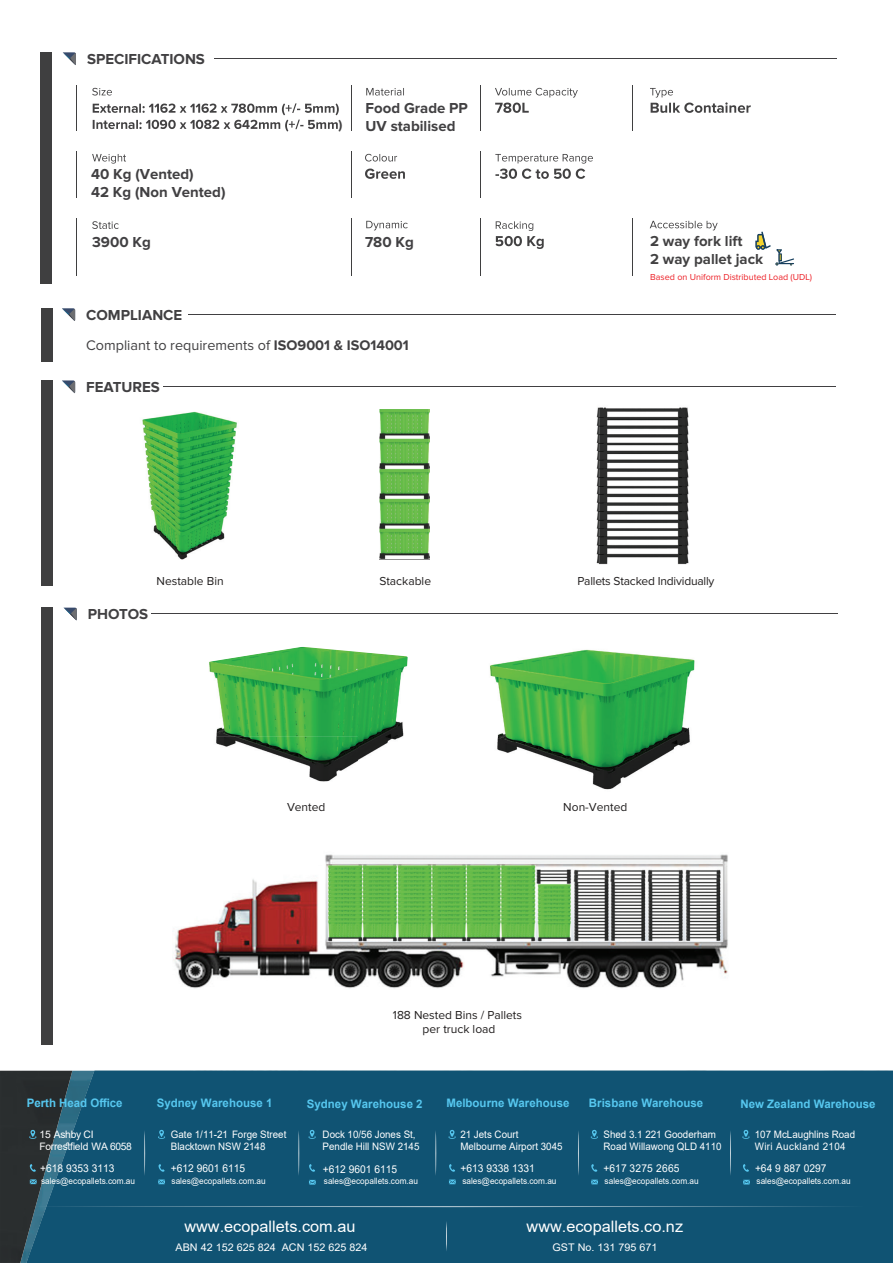
<style>
.page{position:relative;width:893px;height:1263px;background:#fff}
.page>*{position:absolute;margin:0;border:0;box-sizing:border-box;transform-origin:0 0}
.t1{font:15.9px "Arial";color:#fff}
.t2{font:700 15px/18px "Proxima Nova";color:#414042}
.t3{font:700 15px/18px "Proxima Nova";color:#424142}
.t4{font:14.4px "Proxima Nova";color:#414042}
.t5{font:700 13.5px "Proxima Nova";color:#424142}
.t6{font:12px/14.4px "Proxima Nova";color:#211e1e;text-align:center}
.t7{font:700 11.7px "Arial";color:#56c7ef}
.t8{font:10.8px "Arial";color:#fff;scale:.95 1}
.t9{font:10.8px "Arial";letter-spacing:.02em;color:#fff;scale:.95 1}
.t10{font:10.5px "Arial";color:#fff}
.t11{font:10.35px/11.7px "Arial";color:#fff;scale:.95 1}
.t12{font:10.35px/12.3px "Arial";letter-spacing:-.03em;color:#fff}
.t13{font:9px "Proxima Nova";color:#ed1f26}
.t14{font:8.7px "Arial";color:#fff;scale:.95 1}
.s1{font-weight:700}
</style>
<div class="page">
<svg style="left:93px;top:103px;width:246px;height:29px"></svg>
<svg style="left:92px;top:88px;width:20px;height:8px"></svg>
<svg style="left:92px;top:221px;width:27px;height:8px"></svg>
<svg style="left:366px;top:221px;width:42px;height:9px"></svg>
<svg style="left:496px;top:221px;width:48px;height:28px"></svg>
<svg style="left:650px;top:221px;width:68px;height:9px"></svg>
<svg style="left:365px;top:154px;width:32px;height:8px"></svg>
<svg style="left:365px;top:169px;width:40px;height:10px"></svg>
<svg style="left:495px;top:154px;width:98px;height:25px"></svg>
<svg style="left:366px;top:88px;width:38px;height:8px"></svg>
<svg style="left:495px;top:88px;width:83px;height:25px"></svg>
<svg style="left:650px;top:88px;width:101px;height:25px"></svg>
<svg style="left:92px;top:154px;width:34px;height:10px"></svg>
<div style="left:0;top:1071px;width:27px;height:192px;background:#2a2e2f"></div>
<div style="left:27px;top:1071px;width:866px;height:192px;background:#105373"></div>
<svg style="left:29px;top:1130px;width:7px;height:9px"></svg>
<svg style="left:30px;top:1164px;width:6px;height:8px"></svg>
<svg style="left:158px;top:1130px;width:7px;height:9px"></svg>
<svg style="left:159px;top:1164px;width:6px;height:8px"></svg>
<svg style="left:448px;top:1130px;width:8px;height:9px"></svg>
<svg style="left:449px;top:1164px;width:6px;height:8px"></svg>
<svg style="left:591px;top:1130px;width:7px;height:9px"></svg>
<svg style="left:591px;top:1164px;width:6px;height:8px"></svg>
<svg style="left:742px;top:1130px;width:8px;height:9px"></svg>
<svg style="left:743px;top:1164px;width:6px;height:8px"></svg>
<svg style="left:308px;top:1130px;width:8px;height:9px"></svg>
<svg style="left:309px;top:1164px;width:6px;height:8px"></svg>
<svg style="left:30px;top:1179px;width:7px;height:5px"></svg>
<svg style="left:158px;top:1179px;width:7px;height:5px"></svg>
<svg style="left:449px;top:1179px;width:7px;height:5px"></svg>
<svg style="left:591px;top:1180px;width:7px;height:4px"></svg>
<svg style="left:743px;top:1180px;width:7px;height:4px"></svg>
<svg style="left:309px;top:1180px;width:7px;height:5px"></svg>
<svg style="left:27px;top:1206px;width:840px;height:1px"></svg>
<svg style="left:144px;top:1130px;width:1px;height:46px"></svg>
<hr style="left:446px;top:1221px;width:1px;height:30px;background:#fff;border-radius:50%">
<svg style="left:298px;top:1130px;width:1px;height:46px"></svg>
<svg style="left:435px;top:1130px;width:1px;height:46px"></svg>
<svg style="left:578px;top:1130px;width:1px;height:46px"></svg>
<svg style="left:730px;top:1130px;width:1px;height:46px"></svg>
<div style="left:41px;top:608px;width:12px;height:437px;background:#3f3f40"></div>
<svg style="left:64px;top:608px;width:13px;height:12px"></svg>
<hr style="left:151px;top:613px;width:687px;height:1px;background:#414042">
<svg style="left:62px;top:380px;width:13px;height:13px"></svg>
<hr style="left:163px;top:386px;width:673px;height:1px;background:#414042">
<div style="left:41px;top:380px;width:12px;height:206px;background:#3f3f40"></div>
<img style="left:209px;top:647px;width:149px;height:134px">
<img style="left:358px;top:652px;width:50px;height:109px">
<img style="left:490px;top:649px;width:205px;height:141px">
<img style="left:142px;top:411px;width:95px;height:149px">
<img style="left:380px;top:409px;width:50px;height:151px">
<img style="left:596px;top:407px;width:93px;height:158px">
<svg style="left:315px;top:663px;width:7px;height:14px"></svg>
<svg style="left:287px;top:664px;width:6px;height:11px"></svg>
<img style="left:173px;top:854px;width:555px;height:135px">
<svg style="left:755px;top:232px;width:39px;height:34px"></svg>
<div style="left:40px;top:53px;width:12px;height:231px;background:#3f3f40"></div>
<svg style="left:63px;top:52px;width:13px;height:13px"></svg>
<hr style="left:215px;top:59px;width:622px;height:1px;background:#414042">
<hr style="left:76px;top:85px;width:1px;height:46px;background:#3f3f40">
<hr style="left:351px;top:85px;width:1px;height:46px;background:#3f3f40">
<hr style="left:480px;top:85px;width:1px;height:46px;background:#3f3f40">
<hr style="left:632px;top:85px;width:1px;height:46px;background:#3f3f40">
<hr style="left:351px;top:151px;width:1px;height:46px;background:#3f3f40">
<hr style="left:351px;top:218px;width:1px;height:58px;background:#3f3f40">
<hr style="left:480px;top:218px;width:1px;height:58px;background:#3f3f40">
<hr style="left:632px;top:218px;width:1px;height:58px;background:#3f3f40">
<hr style="left:480px;top:151px;width:1px;height:46px;background:#3f3f40">
<hr style="left:76px;top:151px;width:1px;height:46px;background:#3f3f40">
<hr style="left:76px;top:218px;width:1px;height:58px;background:#3f3f40">
<svg style="left:62px;top:308px;width:13px;height:13px"></svg>
<hr style="left:189px;top:314px;width:647px;height:1px;background:#414042">
<div style="left:41px;top:308px;width:12px;height:53px;background:#3f3f40"></div>
<h2 class="t2" style="left:87px;top:51px;width:119px">SPECIFICATIONS</h2>
<h3 class="t5" style="left:339px;top:117px;width:6px">)</h3>
<h2 class="t2" style="left:366px;top:99px;width:104px">Food Grade PP<br>UV stabilised</h2>
<h2 class="t2" style="left:91px;top:165px;width:136px">40 Kg (Vented)<br>42 Kg (Non Vented)</h2>
<h2 class="t2" style="left:92px;top:233px;width:60px">3900 Kg</h2>
<h2 class="t2" style="left:365px;top:233px;width:50px">780 Kg</h2>
<h2 class="t3" style="left:650px;top:233px;width:115px">2 way fork lift<br>2 way pallet jack</h2>
<p class="t13" style="left:650px;top:273px;width:163px">Based on Uniform Distributed Load (UDL)</p>
<h2 class="t2" style="left:86px;top:306px;width:98px">COMPLIANCE</h2>
<h3 class="t4" style="left:86px;top:338px;width:324px">Compliant to requirements of <span class="s1">ISO9001 &amp; ISO14001</span></h3>
<h2 class="t2" style="left:86px;top:378px;width:75px">FEATURES</h2>
<h2 class="t2" style="left:88px;top:605px;width:62px">PHOTOS</h2>
<p class="t6" style="left:157px;top:574px;width:69px">Nestable Bin</p>
<p class="t6" style="left:380px;top:574px;width:53px">Stackable</p>
<p class="t6" style="left:577px;top:574px;width:139px">Pallets Stacked Individually</p>
<p class="t6" style="left:287px;top:800px;width:40px">Vented</p>
<p class="t6" style="left:563px;top:800px;width:66px">Non-Vented</p>
<p class="t6" style="left:393px;top:1008px;width:131px">188 Nested Bins / Pallets per truck load</p>
<p class="t7" style="left:27px;top:1095px;width:97px">Perth Head Office</p>
<p class="t12" style="left:40px;top:1128px;width:94px">15 Ashby CI<br>Forrestfield WA 6058</p>
<p class="t8" style="left:40px;top:1161px;width:80px">+618 9353 3113</p>
<p class="t14" style="left:41px;top:1175px;width:101px">sales@ecopallets.com.au</p>
<p class="t7" style="left:157px;top:1095px;width:117px">Sydney Warehouse 1</p>
<p class="t11" style="left:171px;top:1128px;width:123px">Gate 1/11-21 Forge Street<br>Blacktown NSW 2148</p>
<p class="t8" style="left:171px;top:1161px;width:80px">+612 9601 6115</p>
<p class="t8" style="left:461px;top:1161px;width:80px">+613 9338 1331</p>
<p class="t7" style="left:446px;top:1095px;width:125px">Melbourne Warehouse</p>
<p class="t11" style="left:460px;top:1128px;width:109px">21 Jets Court<br>Melbourne Airport 3045</p>
<p class="t7" style="left:307px;top:1095px;width:117px">Sydney Warehouse 2</p>
<p class="t11" style="left:323px;top:1129px;width:103px">Dock 10/56 Jones St,<br>Pendle Hill NSW 2145</p>
<p class="t8" style="left:323px;top:1161px;width:80px">+612 9601 6115</p>
<p class="t7" style="left:589px;top:1095px;width:116px">Brisbane Warehouse</p>
<p class="t11" style="left:603px;top:1128px;width:126px">Shed 3.1 221 Gooderham<br>Road Willawong QLD 4110</p>
<p class="t9" style="left:604px;top:1161px;width:81px">+617 3275 2665</p>
<p class="t7" style="left:740px;top:1095px;width:137px">New Zealand Warehouse</p>
<p class="t11" style="left:755px;top:1128px;width:107px">107 McLaughlins Road<br>Wiri Auckland 2104</p>
<p class="t8" style="left:755px;top:1161px;width:77px">+64 9 887 0297</p>
<p class="t14" style="left:172px;top:1175px;width:101px">sales@ecopallets.com.au</p>
<p class="t14" style="left:324px;top:1175px;width:101px">sales@ecopallets.com.au</p>
<p class="t14" style="left:462px;top:1175px;width:101px">sales@ecopallets.com.au</p>
<p class="t14" style="left:605px;top:1175px;width:101px">sales@ecopallets.com.au</p>
<p class="t14" style="left:757px;top:1175px;width:101px">sales@ecopallets.com.au</p>
<h1 class="t1" style="left:184px;top:1215px;width:172px">www.ecopallets.com.au</h1>
<h1 class="t1" style="left:527px;top:1215px;width:158px">www.ecopallets.co.nz</h1>
<p class="t10" style="left:176px;top:1239px;width:193px">ABN 42 152 625 824 ACN 152 625 824</p>
<p class="t10" style="left:553px;top:1239px;width:106px">GST No. 131 795 671</p>
</div>
